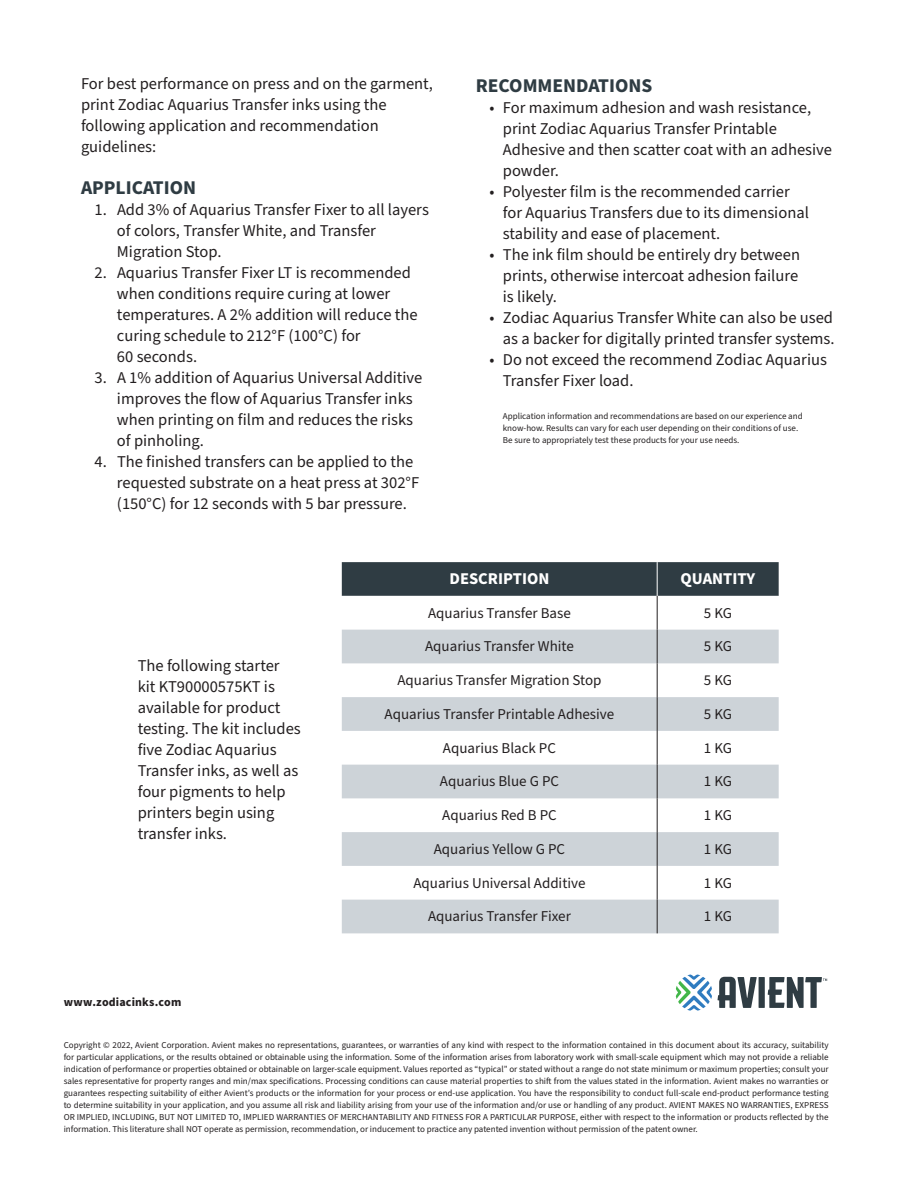
<style>
.page{position:relative;width:918px;height:1188px;background:#fff}
.page>*{position:absolute;margin:0;border:0;box-sizing:border-box;transform-origin:0 0}
.bullets1{font:700 19.5px "Source Sans Pro";color:#2f3c43}
.bullets1-2{font:16.5px/21px "Source Sans Pro";color:#231f20}
.t1{font:700 16.5px "Source Sans Pro";color:#fff}
.t2{font:15px "Source Sans Pro";color:#231f20}
.sub_sub{font:700 12px "Source Sans Pro";letter-spacing:.015em;color:#231f20}
.bullets1-3{font:9px/12px "Source Sans Pro";color:#231f20;text-align:justify}
</style>
<div class="page">
<svg style="left:676px;top:975px;width:36px;height:36px"></svg>
<svg style="left:718px;top:977px;width:109px;height:31px"></svg>
<div style="left:342px;top:562px;width:437px;height:34px;background:#2f3c43"></div>
<svg style="left:342px;top:596px;width:437px;height:34px"></svg>
<svg style="left:342px;top:630px;width:437px;height:303px;fill:#cdd3d8"></svg>
<hr style="left:657px;top:596px;width:1px;height:34px;background:#231f20">
<hr style="left:657px;top:630px;width:1px;height:33px;background:#231f20">
<hr style="left:657px;top:663px;width:1px;height:34px;background:#231f20">
<hr style="left:657px;top:697px;width:1px;height:34px;background:#231f20">
<hr style="left:657px;top:731px;width:1px;height:34px;background:#231f20">
<hr style="left:657px;top:765px;width:1px;height:33px;background:#231f20">
<hr style="left:657px;top:798px;width:1px;height:34px;background:#231f20">
<hr style="left:657px;top:832px;width:1px;height:34px;background:#231f20">
<hr style="left:657px;top:866px;width:1px;height:34px;background:#231f20">
<hr style="left:657px;top:900px;width:1px;height:33px;background:#231f20">
<hr style="left:657px;top:562px;width:1px;height:34px;background:#fff">
<p class="bullets1-2" style="left:81px;top:74px;width:354px">For best performance on press and on the garment, print Zodiac Aquarius Transfer inks using the following application and recommendation guidelines:</p>
<p class="bullets1" style="left:81px;top:175px;width:117px">APPLICATION</p>
<p class="bullets1-2" style="left:117px;top:200px;width:313px;text-indent:-22px">1. Add 3% of Aquarius Transfer Fixer to all layers of colors, Transfer White, and Transfer<br>Migration Stop.</p>
<p class="bullets1-2" style="left:117px;top:263px;width:302px;text-indent:-22px">2. Aquarius Transfer Fixer LT is recommended when conditions require curing at lower temperatures. A 2% addition will reduce the curing schedule to 212°F (100°C) for<br>60 seconds.</p>
<p class="bullets1-2" style="left:117px;top:368px;width:307px;text-indent:-22px">3. A 1% addition of Aquarius Universal Additive improves the flow of Aquarius Transfer inks when printing on film and reduces the risks of pinholing.</p>
<p class="bullets1-2" style="left:117px;top:452px;width:304px;text-indent:-22px">4. The finished transfers can be applied to the requested substrate on a heat press at 302°F (150°C) for 12 seconds with 5 bar pressure.</p>
<p class="bullets1" style="left:476px;top:73px;width:178px">RECOMMENDATIONS</p>
<p class="bullets1-2" style="left:503px;top:98px;width:331px;text-indent:-14px">• For maximum adhesion and wash resistance, print Zodiac Aquarius Transfer Printable Adhesive and then scatter coat with an adhesive powder.</p>
<p class="bullets1-2" style="left:503px;top:182px;width:308px;text-indent:-14px">• Polyester film is the recommended carrier for Aquarius Transfers due to its dimensional stability and ease of placement.</p>
<p class="bullets1-2" style="left:503px;top:245px;width:299px;text-align:justify;text-indent:-14px">• The ink film should be entirely dry between prints, otherwise intercoat adhesion failure is likely.</p>
<p class="bullets1-2" style="left:489px;top:308px;width:347px;text-align:right">• Zodiac Aquarius Transfer White can also be used as a backer for digitally printed transfer systems.</p>
<p class="bullets1-2" style="left:503px;top:350px;width:326px;text-indent:-14px">• Do not exceed the recommend Zodiac Aquarius<br>Transfer Fixer load.</p>
<p class="bullets1-3" style="left:503px;top:411px;width:301px;text-align:left">Application information and recommendations are based on our experience and know-how. Results can vary for each user depending on their conditions of use.<br>Be sure to appropriately test these products for your use needs.</p>
<p class="bullets1-2" style="left:138px;top:656px;width:165px">The following starter kit KT90000575KT is available for product testing. The kit includes five Zodiac Aquarius<br>Transfer inks, as well as four pigments to help printers begin using transfer inks.</p>
<p class="t1" style="left:450px;top:568px;width:101px">DESCRIPTION</p>
<p class="t1" style="left:681px;top:568px;width:76px">QUANTITY</p>
<p class="t2" style="left:428px;top:603px;width:144px">Aquarius Transfer Base</p>
<p class="t2" style="left:704px;top:603px;width:30px">5 KG</p>
<p class="t2" style="left:425px;top:636px;width:150px">Aquarius Transfer White</p>
<p class="t2" style="left:704px;top:636px;width:30px">5 KG</p>
<p class="t2" style="left:397px;top:670px;width:206px">Aquarius Transfer Migration Stop</p>
<p class="t2" style="left:704px;top:670px;width:30px">5 KG</p>
<p class="t2" style="left:385px;top:704px;width:231px">Aquarius Transfer Printable Adhesive</p>
<p class="t2" style="left:704px;top:704px;width:30px">5 KG</p>
<p class="t2" style="left:443px;top:738px;width:115px">Aquarius Black PC</p>
<p class="t2" style="left:704px;top:738px;width:30px">1 KG</p>
<p class="t2" style="left:440px;top:771px;width:121px">Aquarius Blue G PC</p>
<p class="t2" style="left:704px;top:771px;width:30px">1 KG</p>
<p class="t2" style="left:442px;top:805px;width:116px">Aquarius Red B PC</p>
<p class="t2" style="left:704px;top:805px;width:30px">1 KG</p>
<p class="t2" style="left:434px;top:839px;width:133px">Aquarius Yellow G PC</p>
<p class="t2" style="left:704px;top:839px;width:30px">1 KG</p>
<p class="t2" style="left:413px;top:873px;width:174px">Aquarius Universal Additive</p>
<p class="t2" style="left:704px;top:873px;width:30px">1 KG</p>
<p class="t2" style="left:428px;top:906px;width:144px">Aquarius Transfer Fixer</p>
<p class="t2" style="left:704px;top:906px;width:30px">1 KG</p>
<p class="sub_sub" style="left:64px;top:994px;width:119px">www.zodiacinks.com</p>
<p class="bullets1-3" style="left:64px;top:1039px;width:767px">Copyright © 2022, Avient Corporation. Avient makes no representations, guarantees, or warranties of any kind with respect to the information contained in this document about its accuracy, suitability for particular applications, or the results obtained or obtainable using the information. Some of the information arises from laboratory work with small-scale equipment which may not provide a reliable indication of performance or properties obtained or obtainable on larger-scale equipment. Values reported as “typical” or stated without a range do not state minimum or maximum properties; consult your sales representative for property ranges and min/max specifications. Processing conditions can cause material properties to shift from the values stated in the information. Avient makes no warranties or guarantees respecting suitability of either Avient’s products or the information for your process or end-use application. You have the responsibility to conduct full-scale end-product performance testing to determine suitability in your application, and you assume all risk and liability arising from your use of the information and/or use or handling of any product. AVIENT MAKES NO WARRANTIES, EXPRESS OR IMPLIED, INCLUDING, BUT NOT LIMITED TO, IMPLIED WARRANTIES OF MERCHANTABILITY AND FITNESS FOR A PARTICULAR PURPOSE, either with respect to the information or products reflected by the information. This literature shall NOT operate as permission, recommendation, or inducement to practice any patented invention without permission of the patent owner.</p>
</div>
